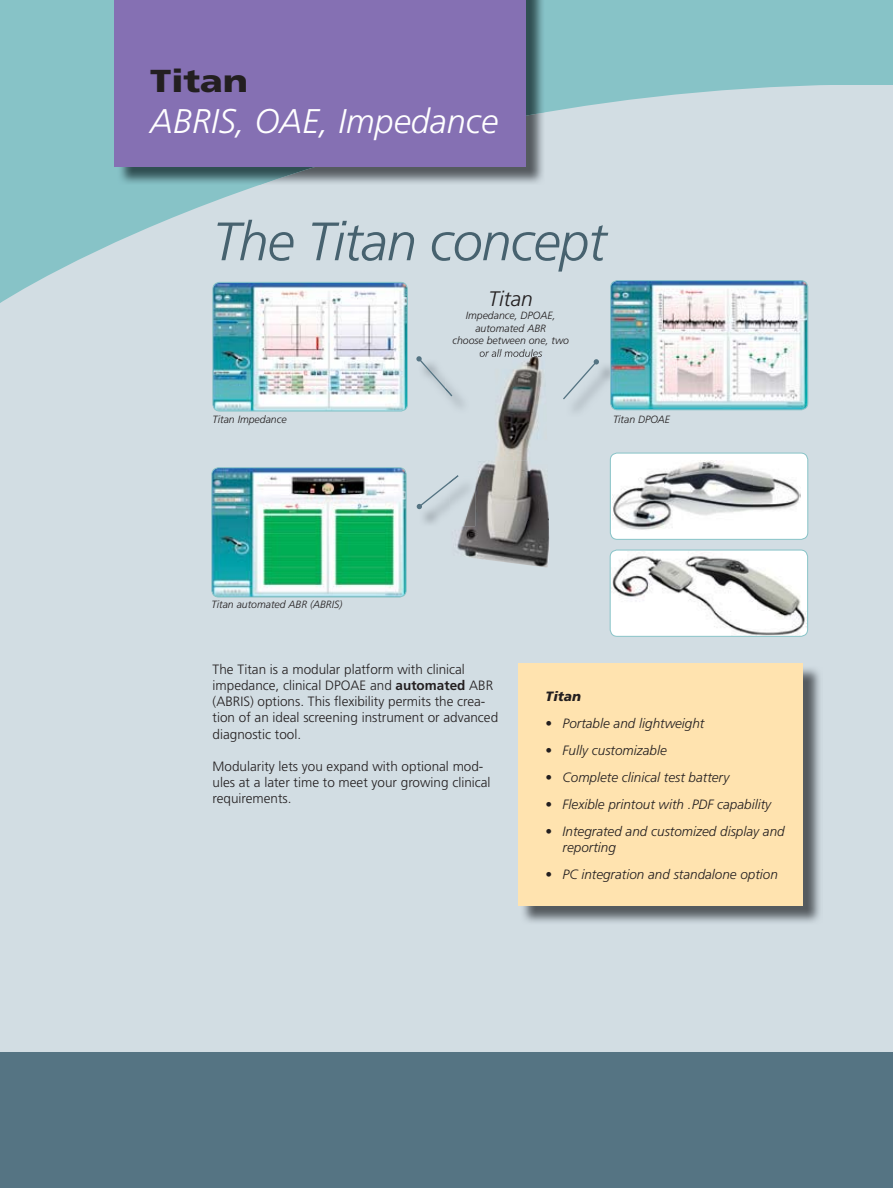
<style>
.page{position:relative;width:893px;height:1188px;background:#fff}
.page>*{position:absolute;margin:0;border:0;box-sizing:border-box;transform-origin:0 0}
.t1{font:italic 300 54px "Frutiger LT";letter-spacing:-.02em;color:#47626f}
.t2{font:italic 300 34.2px "Frutiger LT";color:#fff}
.t3{font:900 31.8px "Frutiger LT";letter-spacing:-.01em;color:#231f20;scale:1.2 1}
.t4{font:italic 300 21px "Frutiger LT";color:#231f20}
.t5{font:300 13.5px/16.2px "Frutiger LT";color:#231f20}
.t6{font:italic 300 13.5px/16.2px "Frutiger LT";color:#231f20}
.t7{font:italic 900 13.5px "Frutiger LT";color:#231f20}
.t8{font:italic 300 10.5px/12.6px "Frutiger LT";color:#231f20;text-align:center}
.s1{font-weight:700}
.s2{font-style:normal}
</style>
<div class="page">
<div style="left:0;top:85px;width:893px;height:1103px;background:#d2dde3"></div>
<svg style="left:0;top:0;width:892px;height:303px"></svg>
<div style="left:0;top:1052px;width:893px;height:136px;background:#557483"></div>
<svg style="left:892px;top:0;width:1px;height:85px"></svg>
<img style="left:117px;top:0;width:428px;height:185px">
<div style="left:115px;top:0;width:411px;height:166px;background:#8570b3"></div>
<img style="left:523px;top:668px;width:297px;height:255px">
<div style="left:518px;top:664px;width:285px;height:242px;background:#ffe3af"></div>
<img style="left:213px;top:282px;width:194px;height:129px;border-radius:7px">
<div style="left:213px;top:282px;width:195px;height:129px;border:1px solid #87c3c7;border-radius:7px"></div>
<svg style="left:563px;top:359px;width:36px;height:42px"></svg>
<img style="left:479px;top:354px;width:63px;height:106px">
<img style="left:448px;top:460px;width:102px;height:108px">
<img style="left:480px;top:353px;width:62px;height:4px">
<img style="left:449px;top:477px;width:26px;height:49px">
<svg style="left:416px;top:475px;width:43px;height:34px"></svg>
<img style="left:448px;top:389px;width:15px;height:18px">
<svg style="left:416px;top:356px;width:36px;height:40px"></svg>
<img style="left:212px;top:468px;width:194px;height:129px;border-radius:7px">
<div style="left:212px;top:468px;width:194px;height:129px;border:1px solid #87c3c7;border-radius:7px"></div>
<img style="left:611px;top:281px;width:197px;height:129px;border-radius:6px">
<div style="left:610px;top:280px;width:198px;height:130px;border:1px solid #87c3c7;border-radius:7px"></div>
<div style="left:610px;top:453px;width:198px;height:86px;background:#fff;border-radius:7px"></div>
<img style="left:613px;top:461px;width:187px;height:69px">
<div style="left:610px;top:453px;width:198px;height:87px;border:1px solid #87c3c7;border-radius:7px"></div>
<img style="left:611px;top:550px;width:197px;height:86px">
<div style="left:610px;top:550px;width:198px;height:87px;border:1px solid #87c3c7;border-radius:7px"></div>
<h3 class="t3" style="left:150px;top:62px;width:83px">Titan</h3>
<h2 class="t2" style="left:150px;top:105px;width:349px">ABRIS, OAE, Impedance</h2>
<h1 class="t1" style="left:213px;top:215px;width:395px">The Titan concept</h1>
<h3 class="t4" style="left:489px;top:289px;width:46px">Titan</h3>
<p class="t8" style="left:452px;top:310px;width:118px">Impedance, DPOAE, automated ABR<br>choose between one, two or all modules</p>
<p class="t8" style="left:213px;top:414px;width:76px">Titan Impedance</p>
<p class="t8" style="left:613px;top:414px;width:59px">Titan DPOAE</p>
<p class="t8" style="left:212px;top:599px;width:132px">Titan automated ABR (ABRIS)</p>
<p class="t5" style="left:213px;top:662px;width:287px">The Titan is a modular platform with clinical impedance, clinical DPOAE and <span class="s1">automated</span> ABR (ABRIS) options. This flexibility permits the crea&shy;tion of an ideal screening instrument or advanced diagnostic tool.</p>
<p class="t5" style="left:213px;top:759px;width:280px">Modularity lets you expand with optional mod&shy;ules at a later time to meet your growing clinical requirements.</p>
<p class="t7" style="left:546px;top:689px;width:37px">Titan</p>
<p class="t6" style="left:546px;top:716px;width:160px"><span class="s2">•</span> Portable and lightweight</p>
<p class="t6" style="left:546px;top:743px;width:123px"><span class="s2">•</span> Fully customizable</p>
<p class="t6" style="left:546px;top:770px;width:185px"><span class="s2">•</span> Complete clinical test battery</p>
<p class="t6" style="left:546px;top:797px;width:227px"><span class="s2">•</span> Flexible printout with .PDF capability</p>
<p class="t6" style="left:563px;top:824px;width:224px;text-indent:-17px"><span class="s2">•</span> Integrated and customized display and reporting</p>
<p class="t6" style="left:546px;top:867px;width:234px"><span class="s2">•</span> PC integration and standalone option</p>
</div>
